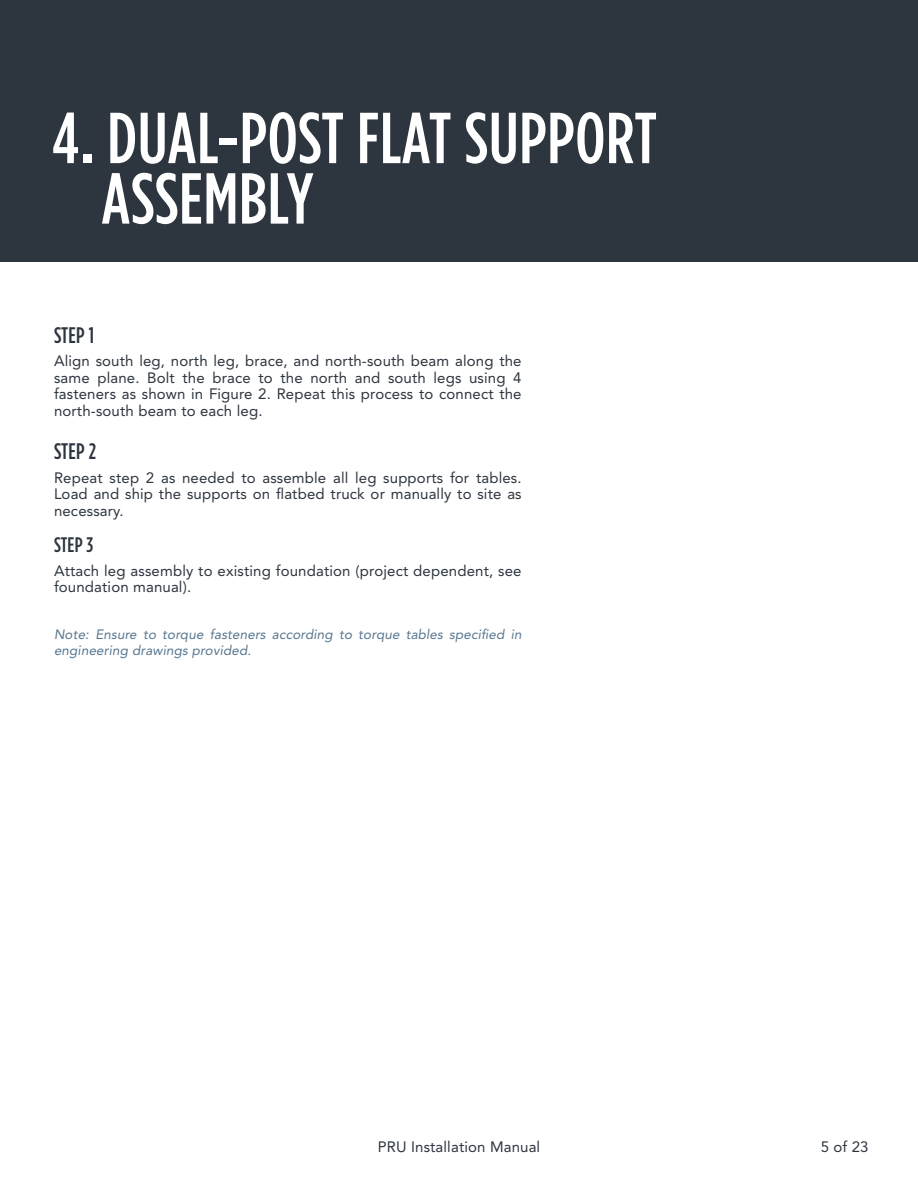
<style>
.page{position:relative;width:918px;height:1188px;background:#fff}
.page>*{position:absolute;margin:0;border:0;box-sizing:border-box;transform-origin:0 0}
.t1{font:500 72px/60.4px "Gotham Condensed";letter-spacing:.01em;color:#fff}
.t2{font:500 22.5px "Gotham Condensed";color:#2d353f}
.t3{font:500 21px "Gotham Condensed";color:#2d353f}
.t4{font:15px/16.5px "Avenir LT Std";letter-spacing:.01em;color:#2d353f;text-align:justify}
.t5{font:italic 13.5px/16.5px "Avenir LT Std";letter-spacing:.01em;color:#57768f}
</style>
<div class="page">
<div style="left:0;top:0;width:918px;height:261px;background:#2d353f"></div>
<h1 class="t1" style="left:101px;top:106px;width:552px;text-indent:-49px">4. DUAL-POST FLAT SUPPORT<br>ASSEMBLY</h1>
<h2 class="t2" style="left:54px;top:323px;width:42px">STEP 1</h2>
<p class="t4" style="left:54px;top:353px;width:469px">Align south leg, north leg, brace, and north-south beam along the same plane. Bolt the brace to the north and south legs using 4 fasteners as shown in Figure 2. Repeat this process to connect the north-south beam to each leg.</p>
<h2 class="t2" style="left:54px;top:439px;width:44px">STEP 2</h2>
<p class="t4" style="left:54px;top:469px;width:469px">Repeat step 2 as needed to assemble all leg supports for tables.<br>Load and ship the supports on flatbed truck or manually to site as necessary.</p>
<h3 class="t3" style="left:54px;top:533px;width:41px">STEP 3</h3>
<p class="t4" style="left:54px;top:562px;width:469px">Attach leg assembly to existing foundation (project dependent, see foundation manual).</p>
<p class="t5" style="left:54px;top:626px;width:469px">Note: Ensure to torque fasteners according to torque tables specified in engineering drawings provided.</p>
<p class="t4" style="left:378px;top:1139px;width:164px">PRU Installation Manual</p>
<p class="t4" style="left:821px;top:1139px;width:49px">5 of 23</p>
</div>
